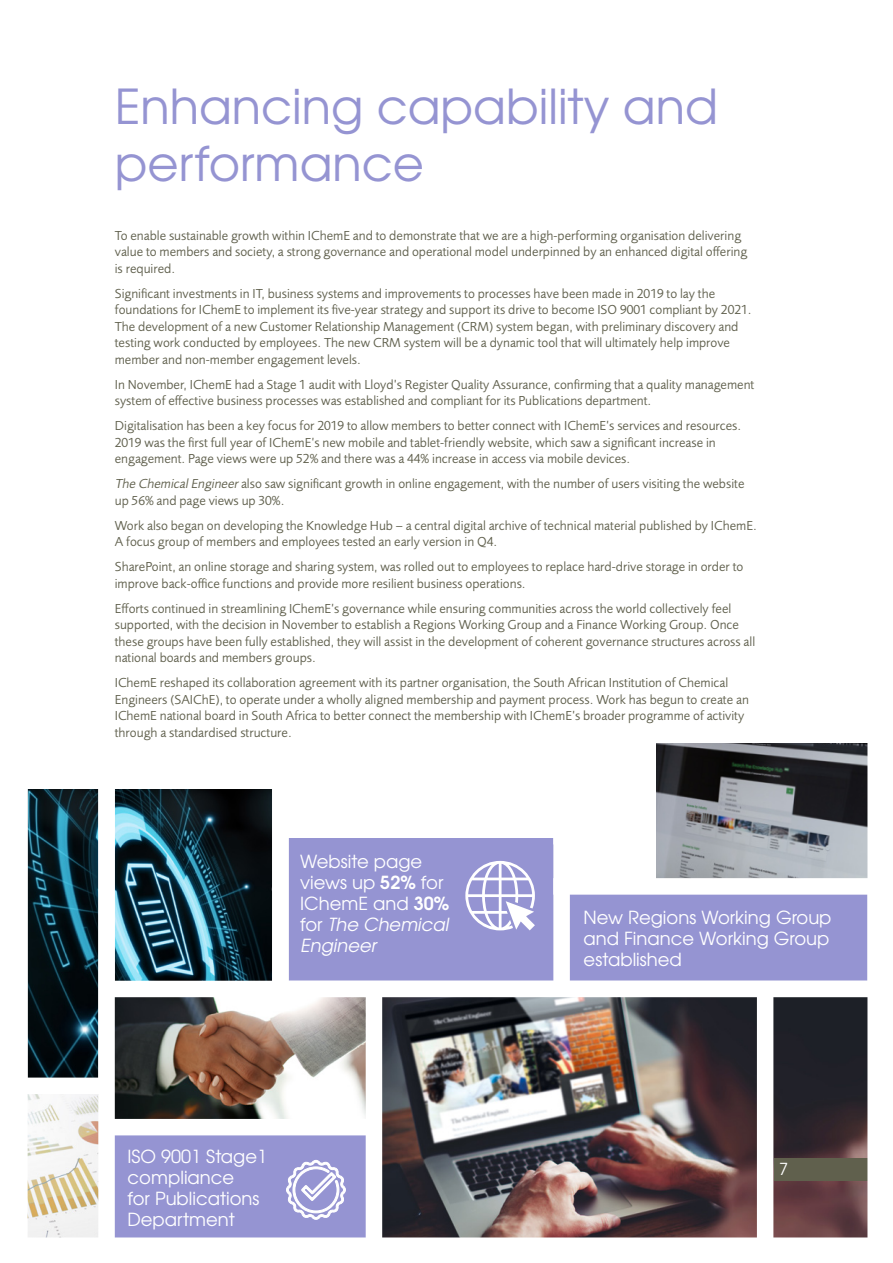
<style>
.page{position:relative;width:893px;height:1263px;background:#fff}
.page>*{position:absolute;margin:0;border:0;box-sizing:border-box;transform-origin:0 0}
.t1{font:48px/57.6px "Te X Gyre Adventor";color:#9594d2}
.t2{font:18px/21px "Te X Gyre Adventor";color:#fff}
.t3{font:16.5px "Te X Gyre Adventor";color:#fff}
.t4{font:13.5px/16.5px "Foundry Sans";color:#60604d}
.s1{font-style:italic}
.s2{font-weight:700}
</style>
<div class="page">
<img style="left:28px;top:790px;width:244px;height:287px">
<div style="left:281px;top:838px;width:280px;height:145px;background:#9594d2"></div>
<div style="left:558px;top:883px;width:313px;height:106px;background:#9594d2"></div>
<div style="left:553px;top:690px;width:17px;height:299px;background:#fff"></div>
<img style="left:382px;top:997px;width:485px;height:240px">
<img style="left:657px;top:743px;width:210px;height:135px">
<img style="left:115px;top:997px;width:251px;height:122px">
<img style="left:28px;top:1094px;width:70px;height:143px">
<div style="left:111px;top:1126px;width:262px;height:111px;background:#9594d2"></div>
<div style="left:774px;top:1158px;width:93px;height:22px;background:#60604d"></div>
<div style="left:98px;top:529px;width:17px;height:715px;background:#fff"></div>
<div style="left:272px;top:529px;width:17px;height:463px;background:#fff"></div>
<div style="left:757px;top:986px;width:16px;height:267px;background:#fff"></div>
<div style="left:366px;top:986px;width:16px;height:261px;background:#fff"></div>
<div style="left:108px;top:981px;width:771px;height:16px;background:#fff"></div>
<div style="left:105px;top:1119px;width:269px;height:16px;background:#fff"></div>
<div style="left:553px;top:878px;width:329px;height:17px;background:#fff"></div>
<div style="left:867px;top:36px;width:26px;height:1212px;background:#fff"></div>
<svg style="left:286px;top:1160px;width:60px;height:60px"></svg>
<svg style="left:465px;top:861px;width:70px;height:69px"></svg>
<h1 class="t1" style="left:115px;top:74px;width:605px">Enhancing capability and performance</h1>
<p class="t4" style="left:115px;top:227px;width:634px">To enable sustainable growth within IChemE and to demonstrate that we are a high-performing organisation delivering value to members and society, a strong governance and operational model underpinned by an enhanced digital offering is required.</p>
<p class="t4" style="left:115px;top:285px;width:638px">Significant investments in IT, business systems and improvements to processes have been made in 2019 to lay the foundations for IChemE to implement its five-year strategy and support its drive to become ISO 9001 compliant by 2021.<br>The development of a new Customer Relationship Management (CRM) system began, with preliminary discovery and testing work conducted by employees. The new CRM system will be a dynamic tool that will ultimately help improve member and non-member engagement levels.</p>
<p class="t4" style="left:115px;top:376px;width:641px">In November, IChemE had a Stage 1 audit with Lloyd’s Register Quality Assurance, confirming that a quality management system of effective business processes was established and compliant for its Publications department.</p>
<p class="t4" style="left:115px;top:418px;width:628px">Digitalisation has been a key focus for 2019 to allow members to better connect with IChemE’s services and resources.<br>2019 was the first full year of IChemE’s new mobile and tablet-friendly website, which saw a significant increase in engagement. Page views were up 52% and there was a 44% increase in access via mobile devices.</p>
<p class="t4" style="left:115px;top:476px;width:631px"><span class="s1">The ChemicalEngineer</span>also saw significant growth in online engagement, with the number of users visiting the website up 56% and page views up 30%.</p>
<p class="t4" style="left:115px;top:517px;width:644px">Work also began on developing the Knowledge Hub – a central digital archive of technical material published by IChemE.<br>A focus group of members and employees tested an early version in Q4.</p>
<p class="t4" style="left:115px;top:559px;width:630px">SharePoint, an online storage and sharing system, was rolled out to employees to replace hard-drive storage in order to improve back-office functions and provide more resilient business operations.</p>
<p class="t4" style="left:115px;top:600px;width:642px">Efforts continued in streamlining IChemE’s governance while ensuring communities across the world collectively feel supported, with the decision in November to establish a Regions Working Group and a Finance Working Group. Once these groups have been fully established, they will assist in the development of coherent governance structures across all national boards and members groups.</p>
<p class="t4" style="left:115px;top:675px;width:636px">IChemE reshaped its collaboration agreement with its partner organisation, the South African Institution of Chemical Engineers (SAIChE), to operate under a wholly aligned membership and payment process. Work has begun to create an IChemE national board in South Africa to better connect the membership with IChemE’s broader programme of activity through a standardised structure.</p>
<h2 class="t2" style="left:300px;top:849px;width:154px">Website page views up <span class="s2">52%</span> for<br>IChemE and <span class="s2">30% </span>f o r <span class="s1">The Chemical<br>Engineer</span></h2>
<h2 class="t2" style="left:128px;top:1144px;width:141px">ISO 9001 Stage1 compliance<br>for Publications<br>Department</h2>
<h2 class="t2" style="left:584px;top:905px;width:249px">New Regions Working Group and Finance Working Group established</h2>
<p class="t3" style="left:779px;top:1156px;width:11px">7</p>
</div>
